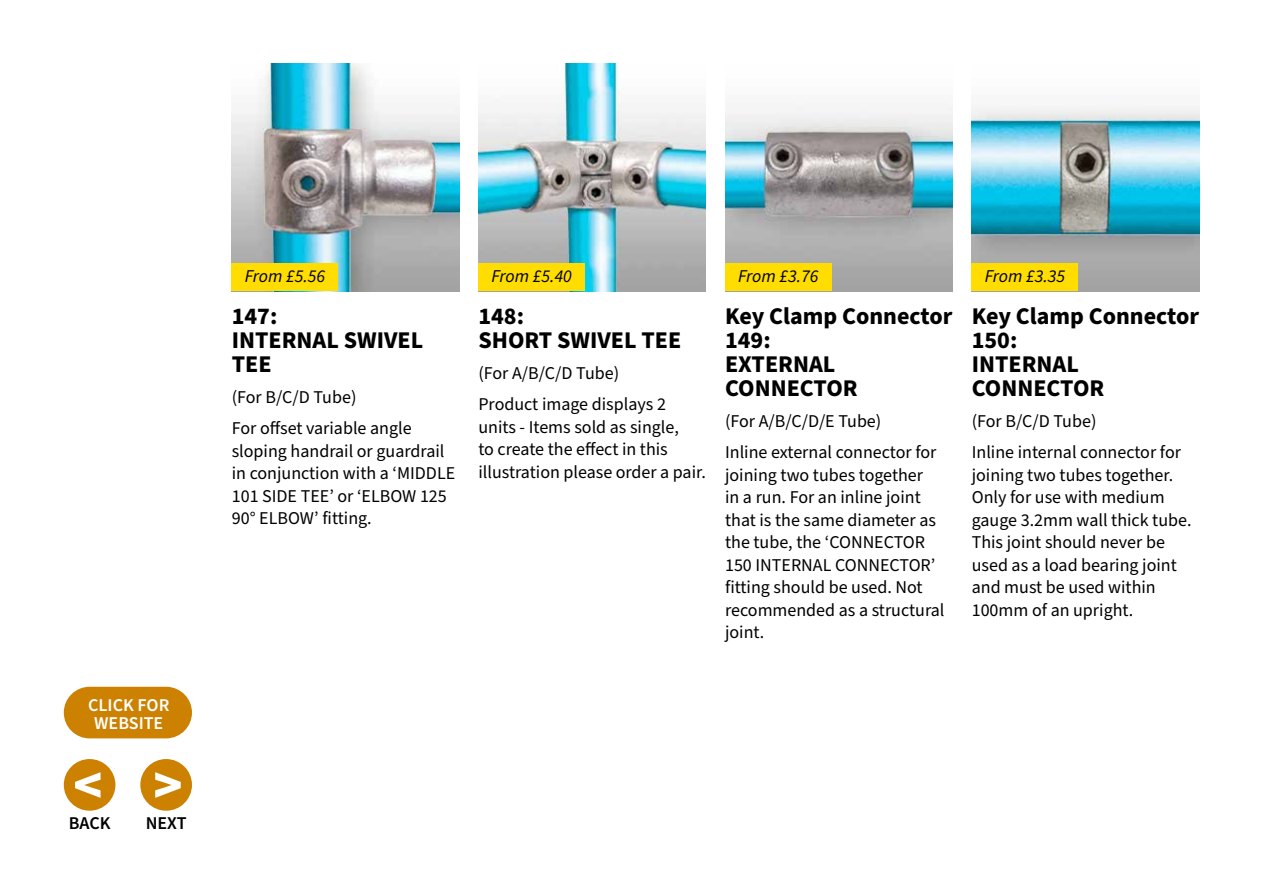
<style>
.page{position:relative;width:1263px;height:893px;background:#fff}
.page>*{position:absolute;margin:0;border:0;box-sizing:border-box;transform-origin:0 0}
.t1{font:700 24px/24px "Source Sans Pro";color:#000}
.t2{font:18px/22.5px "Source Sans Pro";color:#000}
.t3{font:italic 18px "Source Sans Pro";letter-spacing:-.005em;color:#000}
.t4{font:600 18px/18px "Source Sans Pro";color:#fff;text-align:center}
.t5{font:600 18px "Source Sans Pro";color:#000}
</style>
<div class="page">
<div style="left:64px;top:759px;width:51px;height:52px;background:#cc8100;border-radius:50%"></div>
<div style="left:140px;top:759px;width:52px;height:52px;background:#cc8100;border-radius:50%"></div>
<svg style="left:75px;top:772px;width:26px;height:26px"></svg>
<svg style="left:155px;top:772px;width:26px;height:26px"></svg>
<svg style="left:64px;top:687px;width:128px;height:51px;background:#d08b15"></svg>
<img style="left:725px;top:107px;width:227px;height:184px">
<img style="left:972px;top:107px;width:227px;height:184px">
<div style="left:725px;top:264px;width:106px;height:27px;background:#fd0"></div>
<div style="left:972px;top:264px;width:106px;height:27px;background:#fd0"></div>
<img style="left:232px;top:64px;width:227px;height:227px">
<img style="left:478px;top:64px;width:228px;height:227px">
<div style="left:232px;top:264px;width:106px;height:27px;background:#fd0"></div>
<div style="left:478px;top:264px;width:107px;height:27px;background:#fd0"></div>
<p class="t4" style="left:88px;top:696px;width:83px">CLICK FOR<br>WEBSITE</p>
<p class="t5" style="left:69px;top:811px;width:43px">BACK</p>
<p class="t5" style="left:146px;top:811px;width:42px">NEXT</p>
<p class="t3" style="left:245px;top:264px;width:82px">From £5.56</p>
<p class="t3" style="left:491px;top:264px;width:82px">From £5.40</p>
<p class="t3" style="left:738px;top:264px;width:82px">From £3.76</p>
<p class="t3" style="left:985px;top:264px;width:82px">From £3.35</p>
<h1 class="t1" style="left:232px;top:305px;width:193px">147:<br>INTERNAL SWIVEL<br>TEE</h1>
<p class="t2" style="left:232px;top:382px;width:181px;line-height:31px">(For B/C/D Tube)<br>For offset variable angle</p>
<p class="t2" style="left:232px;top:440px;width:225px">sloping handrail or guardrail in conjunction with a ‘MIDDLE<br>101 SIDE TEE’ or ‘ELBOW 125<br>90° ELBOW’ fitting.</p>
<h1 class="t1" style="left:478px;top:305px;width:204px">148:<br>SHORT SWIVEL TEE</h1>
<p class="t2" style="left:478px;top:358px;width:189px;line-height:31px">(For A/B/C/D Tube)<br>Product image displays 2</p>
<p class="t2" style="left:478px;top:416px;width:229px">units - Items sold as single,<br>to create the effect in this illustration please order a pair.</p>
<h1 class="t1" style="left:725px;top:305px;width:229px">Key Clamp Connector<br>149:<br>EXTERNAL<br>CONNECTOR</h1>
<p class="t2" style="left:725px;top:406px;width:213px;line-height:31px">(For A/B/C/D/E Tube)<br>Inline external connector for</p>
<p class="t2" style="left:725px;top:464px;width:221px">joining two tubes together<br>in a run. For an inline joint that is the same diameter as the tube, the ‘CONNECTOR<br>150 INTERNAL CONNECTOR’ fitting should be used. Not recommended as a structural joint.</p>
<h1 class="t1" style="left:972px;top:305px;width:229px">Key Clamp Connector<br>150:<br>INTERNAL<br>CONNECTOR</h1>
<p class="t2" style="left:972px;top:406px;width:211px;line-height:31px">(For B/C/D Tube)<br>Inline internal connector for</p>
<p class="t2" style="left:972px;top:464px;width:221px">joining two tubes together.<br>Only for use with medium gauge 3.2mm wall thick tube.<br>This joint should never be used as a load bearing joint and must be used within<br>100mm of an upright.</p>
</div>
